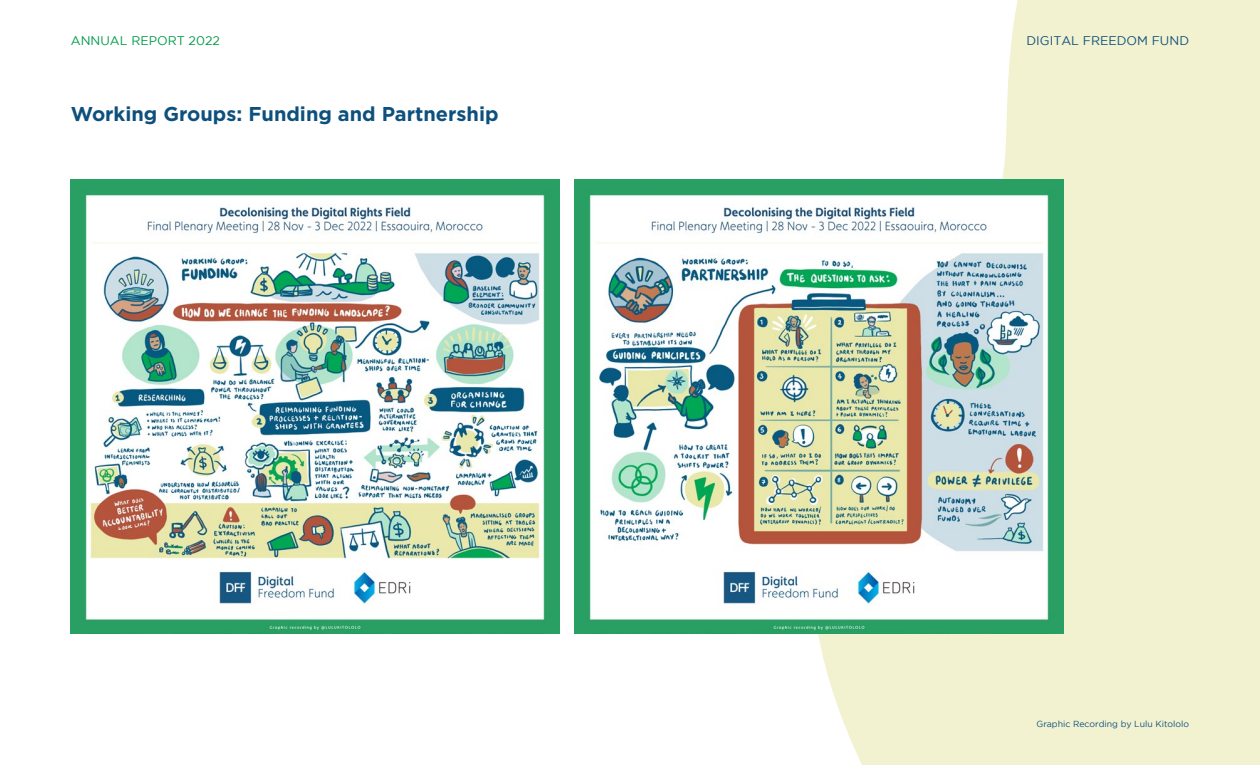
<style>
.page{position:relative;width:1260px;height:765px;background:#fff}
.page>*{position:absolute;margin:0;border:0;box-sizing:border-box;transform-origin:0 0}
.t1{font:700 20px "Gotham";color:#0e507d}
.t2{font:12.5px "Gotham";color:#0e507d}
.t3{font:12.5px "Gotham";color:#009a47}
.t4{font:8.75px "Gotham";color:#0e507d}
</style>
<div class="page">
<svg style="left:792px;top:0;width:468px;height:765px;fill:#f2f2d0"></svg>
<img style="left:71px;top:180px;width:489px;height:454px">
<img style="left:575px;top:180px;width:488px;height:454px">
<p class="t3" style="left:71px;top:34px;width:151px">ANNUAL REPORT 2022</p>
<p class="t1" style="left:71px;top:103px;width:429px">Working Groups: Funding and Partnership</p>
<p class="t2" style="left:1026px;top:34px;width:164px">DIGITAL FREEDOM FUND</p>
<p class="t4" style="left:1036px;top:719px;width:154px">Graphic Recording by Lulu Kitololo</p>
</div>
